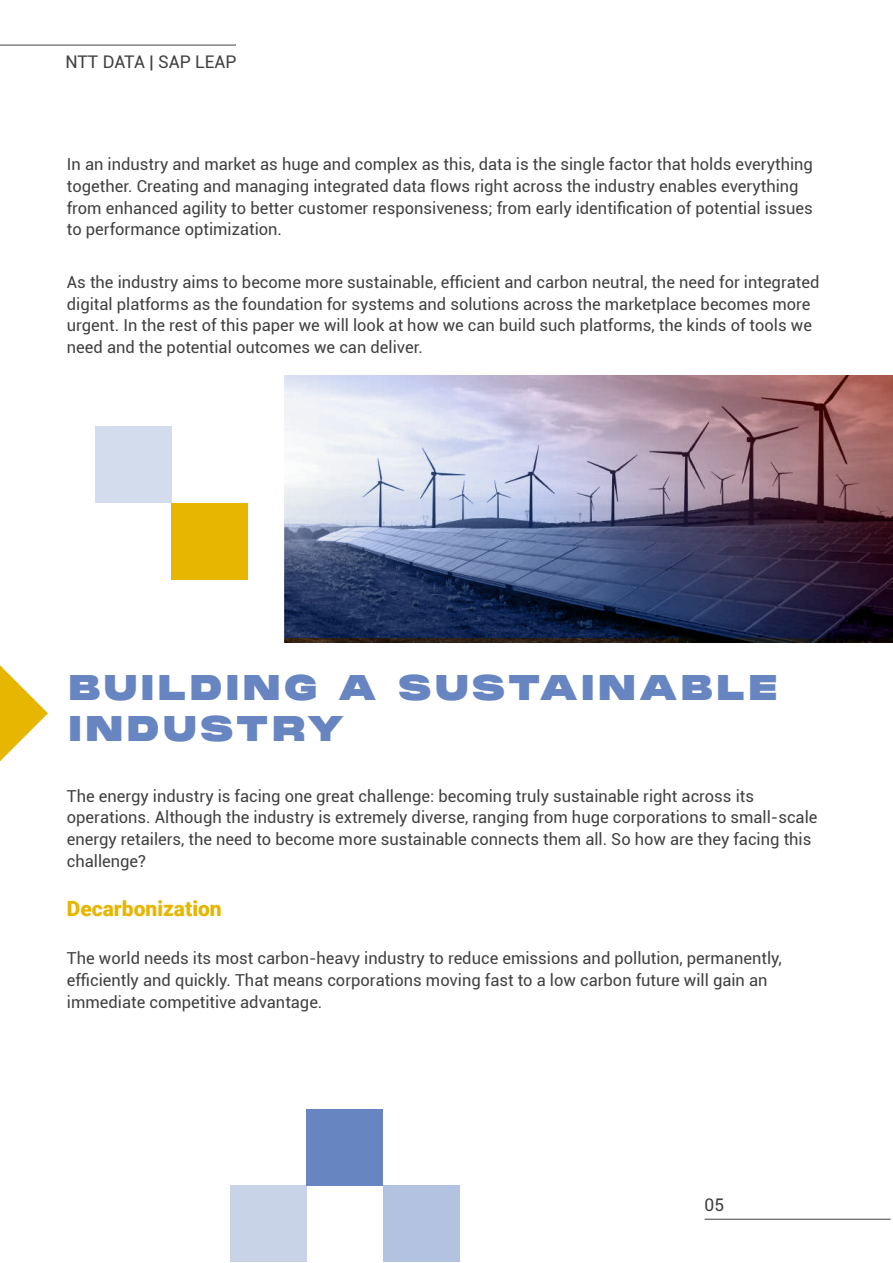
<style>
.page{position:relative;width:893px;height:1263px;background:#fff}
.page>*{position:absolute;margin:0;border:0;box-sizing:border-box;transform-origin:0 0}
.t1{font:800 34.5px/41.4px "Monument Extended";letter-spacing:.09em;color:#6785c1}
.t2{font:900 21px "Roboto";color:#e6b600}
.t3{font:17.4px "Roboto";color:#404040}
.t4{font:16.5px/21.8px "Roboto";color:#404040}
</style>
<div class="page">
<hr style="left:705px;top:1219px;width:186px;height:1px;background:#404040">
<hr style="left:0;top:45px;width:236px;height:1px;background:#404040">
<div style="left:383px;top:1186px;width:77px;height:76px;background:#b3c2e0"></div>
<div style="left:230px;top:1185px;width:77px;height:77px;background:#c8d3e8"></div>
<div style="left:307px;top:1109px;width:76px;height:76px;background:#6785c1"></div>
<svg style="left:0;top:665px;width:48px;height:96px"></svg>
<div style="left:171px;top:503px;width:77px;height:77px;background:#e6b600"></div>
<div style="left:95px;top:426px;width:77px;height:76px;background:#d3dced"></div>
<svg style="left:284px;top:375px;width:609px;height:263px;background:#7e7991"></svg>
<p class="t3" style="left:65px;top:49px;width:173px">NTT DATA | SAP LEAP</p>
<p class="t4" style="left:67px;top:153px;width:748px">In an industry and market as huge and complex as this, data is the single factor that holds everything together. Creating and managing integrated data flows right across the industry enables everything from enhanced agility to better customer responsiveness; from early identification of potential issues to performance optimization.</p>
<p class="t4" style="left:67px;top:271px;width:754px">As the industry aims to become more sustainable, efficient and carbon neutral, the need for integrated digital platforms as the foundation for systems and solutions across the marketplace becomes more urgent. In the rest of this paper we will look at how we can build such platforms, the kinds of tools we need and the potential outcomes we can deliver.</p>
<h1 class="t1" style="left:69px;top:666px;width:711px">BUILDING A SUSTAINABLE<br>INDUSTRY</h1>
<p class="t4" style="left:67px;top:784px;width:752px">The energy industry is facing one great challenge: becoming truly sustainable right across its operations. Although the industry is extremely diverse, ranging from huge corporations to small-scale energy retailers, the need to become more sustainable connects them all. So how are they facing this challenge?</p>
<p class="t2" style="left:67px;top:893px;width:156px">Decarbonization</p>
<p class="t4" style="left:67px;top:947px;width:716px">The world needs its most carbon-heavy industry to reduce emissions and pollution, permanently, efficiently and quickly. That means corporations moving fast to a low carbon future will gain an immediate competitive advantage.</p>
<p class="t3" style="left:705px;top:1193px;width:21px">05</p>
</div>
